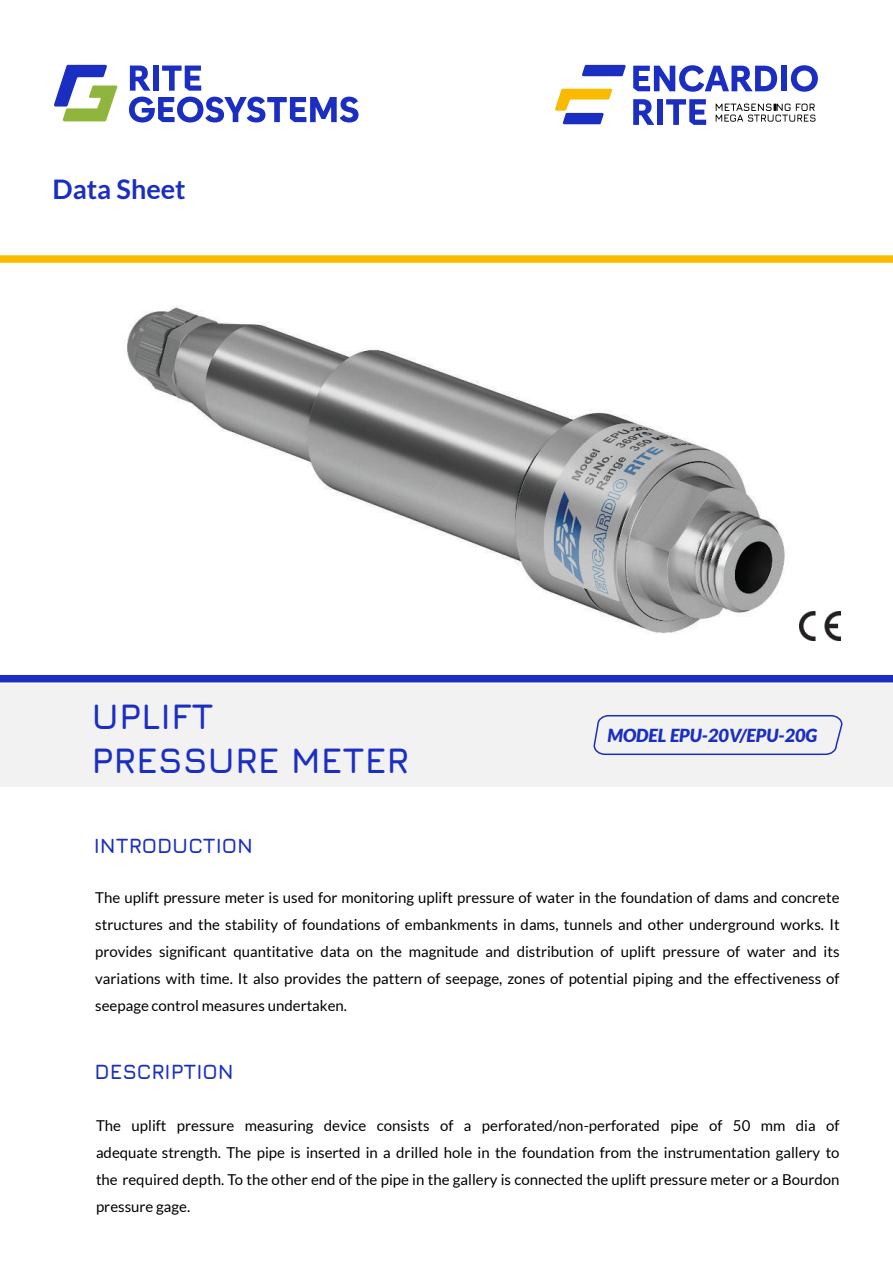
<style>
.page{position:relative;width:893px;height:1263px;background:#fff}
.page>*{position:absolute;margin:0;border:0;box-sizing:border-box;transform-origin:0 0}
.t1{font:700 36px/43.2px "Jura";color:#1a2fc1}
.t2{font:700 27px "Lato";color:#1a2fc1}
.t3{font:700 21px "Jura";color:#1a2fc1}
.t4{font:italic 900 18px "Lato";color:#1a2fc1}
.t5{font:15px/27px "Lato";color:#000;text-align:justify}
</style>
<div class="page">
<div style="left:0;top:255px;width:893px;height:8px;background:#faba00"></div>
<svg style="left:582px;top:65px;width:44px;height:11px"></svg>
<svg style="left:555px;top:89px;width:57px;height:35px"></svg>
<div style="left:781px;top:66px;width:6px;height:25px;background:#1a2ec2"></div>
<svg style="left:791px;top:65px;width:27px;height:27px"></svg>
<svg style="left:633px;top:99px;width:21px;height:26px"></svg>
<div style="left:657px;top:99px;width:6px;height:26px;background:#1a2ec2"></div>
<svg style="left:666px;top:99px;width:40px;height:26px"></svg>
<svg style="left:633px;top:65px;width:144px;height:27px"></svg>
<svg style="left:716px;top:104px;width:99px;height:18px"></svg>
<div style="left:0;top:675px;width:893px;height:7px;background:#1a2fc1"></div>
<svg style="left:54px;top:65px;width:63px;height:56px"></svg>
<svg style="left:130px;top:66px;width:21px;height:25px"></svg>
<div style="left:153px;top:66px;width:6px;height:25px;background:#1a2ec2"></div>
<svg style="left:162px;top:66px;width:39px;height:25px"></svg>
<svg style="left:129px;top:97px;width:229px;height:26px"></svg>
<div style="left:0;top:684px;width:893px;height:102px;background:#f2f2f2"></div>
<svg style="left:593px;top:715px;width:250px;height:41px"></svg>
<img style="left:127px;top:306px;width:682px;height:328px">
<img style="left:800px;top:612px;width:40px;height:29px">
<h2 class="t2" style="left:52px;top:178px;width:135px">Data Sheet</h2>
<h1 class="t1" style="left:92px;top:698px;width:319px">UPLIFT<br>PRESSURE METER</h1>
<p class="t4" style="left:608px;top:725px;width:211px">MODEL EPU-20V/EPU-20G</p>
<h3 class="t3" style="left:94px;top:837px;width:161px">INTRODUCTION</h3>
<p class="t5" style="left:95px;top:885px;width:746px">The uplift pressure meter is used for monitoring uplift pressure of water in the foundation of dams and concrete structures and the stability of foundations of embankments in dams, tunnels and other underground works. It provides significant quantitative data on the magnitude and distribution of uplift pressure of water and its variations with time. It also provides the pattern of seepage, zones of potential piping and the effectiveness of seepage control measures undertaken.</p>
<h3 class="t3" style="left:95px;top:1064px;width:141px">DESCRIPTION</h3>
<p class="t5" style="left:96px;top:1112px;width:745px">The uplift pressure measuring device consists of a perforated/non-perforated pipe of 50 mm dia of adequate strength. The pipe is inserted in a drilled hole in the foundation from the instrumentation gallery to the required depth. To the other end of the pipe in the gallery is connected the uplift pressure meter or a Bourdon pressure gage.</p>
</div>
